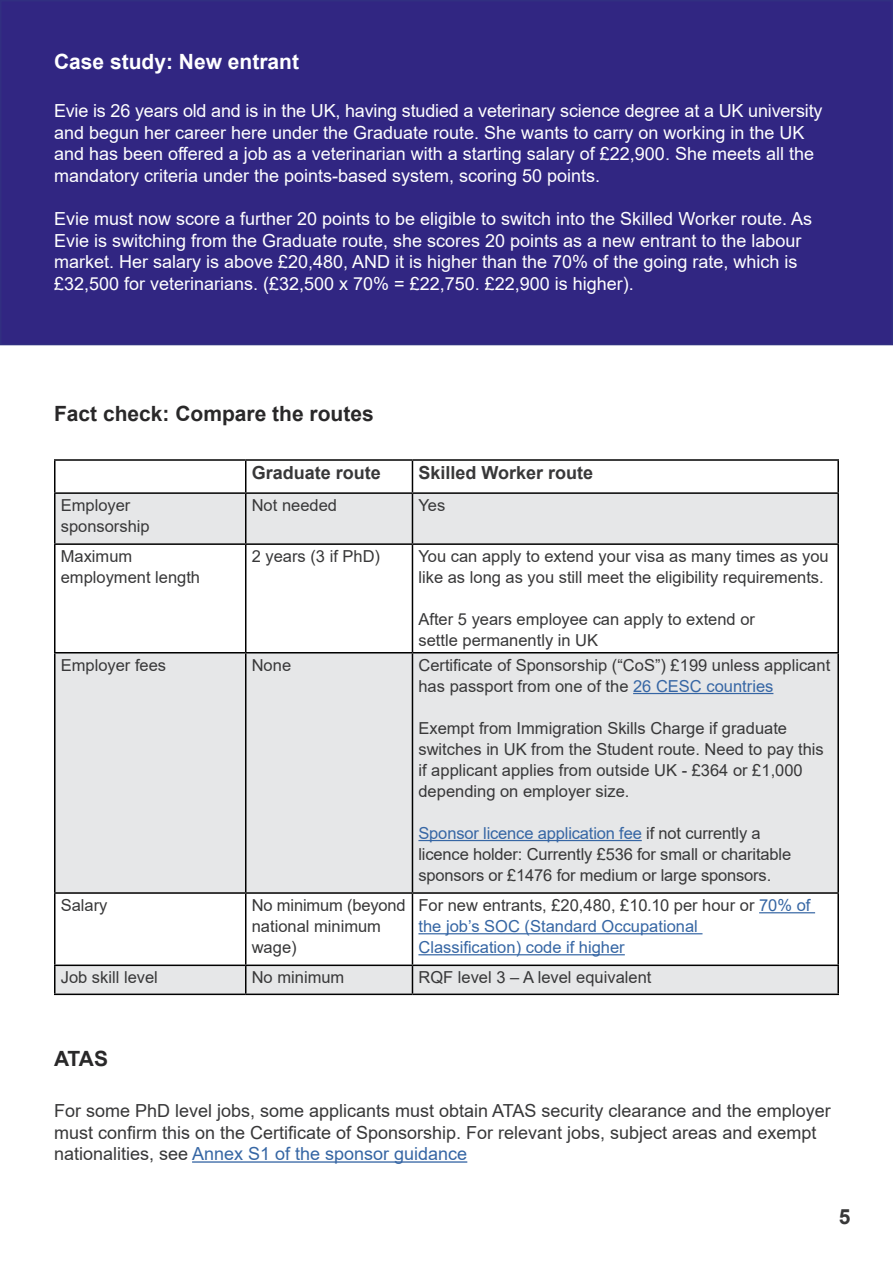
<style>
.page{position:relative;width:893px;height:1263px;background:#fff}
.page>*{position:absolute;margin:0;border:0;box-sizing:border-box;transform-origin:0 0}
.t1{font:700 21px "Arial";color:#292829}
.t2{font:700 21px "Arial";color:#fff}
.t3{font:700 21px "Arial";color:#383839}
.t4{font:18px/21.6px "Arial";color:#fff}
.t5{font:18px/21.6px "Arial";color:#383839}
.t6{font:700 18px "Arial";color:#383839}
.t7{font:16.5px/21px "Arial";color:#383839}
.t8{font:16.5px/21px "Arial";color:#3666a4}
.s1{color:#3666a4}
.s2{color:#383839}
</style>
<div class="page">
<div style="left:1px;top:1px;width:891px;height:344px;background:#312682"></div>
<div style="left:0;top:0;width:893px;height:345px;border:2px solid #312f81"></div>
<svg style="left:56px;top:494px;width:781px;height:499px;fill:#e6e7e8"></svg>
<hr style="left:54px;top:459px;width:192px;height:2px;background:#000">
<hr style="left:54px;top:461px;width:2px;height:31px;background:#000">
<hr style="left:246px;top:459px;width:166px;height:2px;background:#000">
<hr style="left:245px;top:461px;width:1px;height:31px;background:#000">
<hr style="left:412px;top:459px;width:427px;height:2px;background:#000">
<hr style="left:412px;top:461px;width:1px;height:31px;background:#000">
<hr style="left:837px;top:461px;width:2px;height:31px;background:#000">
<hr style="left:54px;top:492px;width:192px;height:2px;background:#000">
<hr style="left:54px;top:494px;width:2px;height:49px;background:#000">
<hr style="left:246px;top:492px;width:166px;height:2px;background:#000">
<hr style="left:245px;top:494px;width:1px;height:49px;background:#000">
<hr style="left:412px;top:492px;width:427px;height:2px;background:#000">
<hr style="left:412px;top:494px;width:1px;height:49px;background:#000">
<hr style="left:837px;top:494px;width:2px;height:49px;background:#000">
<hr style="left:54px;top:543px;width:192px;height:2px;background:#000">
<hr style="left:54px;top:545px;width:2px;height:107px;background:#000">
<hr style="left:246px;top:543px;width:166px;height:2px;background:#000">
<hr style="left:245px;top:545px;width:1px;height:107px;background:#000">
<hr style="left:412px;top:543px;width:427px;height:2px;background:#000">
<hr style="left:412px;top:545px;width:1px;height:107px;background:#000">
<hr style="left:837px;top:545px;width:2px;height:107px;background:#000">
<hr style="left:54px;top:652px;width:192px;height:1px;background:#000">
<hr style="left:54px;top:653px;width:2px;height:239px;background:#000">
<hr style="left:246px;top:652px;width:166px;height:1px;background:#000">
<hr style="left:245px;top:653px;width:1px;height:239px;background:#000">
<hr style="left:412px;top:652px;width:427px;height:1px;background:#000">
<hr style="left:412px;top:653px;width:1px;height:239px;background:#000">
<hr style="left:837px;top:653px;width:2px;height:239px;background:#000">
<hr style="left:54px;top:892px;width:192px;height:2px;background:#000">
<hr style="left:54px;top:894px;width:2px;height:70px;background:#000">
<hr style="left:246px;top:892px;width:166px;height:2px;background:#000">
<hr style="left:245px;top:894px;width:1px;height:70px;background:#000">
<hr style="left:412px;top:892px;width:427px;height:2px;background:#000">
<hr style="left:412px;top:894px;width:1px;height:70px;background:#000">
<hr style="left:837px;top:894px;width:2px;height:70px;background:#000">
<hr style="left:54px;top:964px;width:192px;height:2px;background:#000">
<hr style="left:54px;top:966px;width:2px;height:27px;background:#000">
<hr style="left:246px;top:964px;width:166px;height:2px;background:#000">
<svg style="left:245px;top:966px;width:1px;height:27px"></svg>
<hr style="left:412px;top:964px;width:427px;height:2px;background:#000">
<svg style="left:412px;top:966px;width:1px;height:27px"></svg>
<hr style="left:837px;top:966px;width:2px;height:27px;background:#000">
<hr style="left:54px;top:993px;width:192px;height:2px;background:#000">
<hr style="left:246px;top:993px;width:166px;height:2px;background:#000">
<hr style="left:412px;top:993px;width:427px;height:2px;background:#000">
<hr style="left:633px;top:693px;width:140px;height:1px;background:#3666a4">
<hr style="left:418px;top:840px;width:224px;height:1px;background:#3666a4">
<hr style="left:759px;top:912px;width:56px;height:1px;background:#3666a4">
<hr style="left:418px;top:933px;width:284px;height:1px;background:#3666a4">
<hr style="left:418px;top:954px;width:207px;height:1px;background:#3666a4">
<hr style="left:192px;top:1161px;width:275px;height:2px;background:#3666a4">
<p class="t2" style="left:54px;top:47px;width:247px">Case study: New entrant</p>
<p class="t4" style="left:54px;top:100px;width:770px">Evie is 26 years old and is in the UK, having studied a veterinary science degree at a UK university and begun her career here under the Graduate route. She wants to carry on working in the UK and has been offered a job as a veterinarian with a starting salary of £22,900. She meets all the mandatory criteria under the points-based system, scoring 50 points.</p>
<p class="t4" style="left:54px;top:208px;width:760px">Evie must now score a further 20 points to be eligible to switch into the Skilled Worker route. As Evie is switching from the Graduate route, she scores 20 points as a new entrant to the labour market. Her salary is above £20,480, AND it is higher than the 70% of the going rate, which is £32,500 for veterinarians. (£32,500 x 70% = £22,750. £22,900 is higher).</p>
<p class="t1" style="left:54px;top:399px;width:321px">Fact check: Compare the routes</p>
<p class="t6" style="left:252px;top:460px;width:131px">Graduate route</p>
<p class="t6" style="left:418px;top:460px;width:176px">Skilled Worker route</p>
<p class="t7" style="left:61px;top:495px;width:90px">Employer sponsorship</p>
<p class="t7" style="left:252px;top:495px;width:87px">Not needed</p>
<p class="t7" style="left:418px;top:495px;width:28px">Yes</p>
<p class="t7" style="left:61px;top:546px;width:141px">Maximum employment length</p>
<p class="t7" style="left:252px;top:546px;width:130px">2 years (3 if PhD)</p>
<p class="t7" style="left:418px;top:546px;width:412px">You can apply to extend your visa as many times as you like as long as you still meet the eligibility requirements.</p>
<p class="t7" style="left:418px;top:609px;width:338px">After 5 years employee can apply to extend or settle permanently in UK</p>
<p class="t7" style="left:61px;top:654px;width:107px">Employer fees</p>
<p class="t7" style="left:252px;top:654px;width:41px">None</p>
<p class="t7" style="left:418px;top:654px;width:413px">Certificate of Sponsorship (“CoS”) £199 unless applicant has passport from one of the <span class="s1">26 CESC countries</span></p>
<p class="t7" style="left:418px;top:717px;width:407px">Exempt from Immigration Skills Charge if graduate switches in UK from the Student route. Need to pay this if applicant applies from outside UK - £364 or £1,000 depending on employer size.</p>
<p class="t7" style="left:418px;top:822px;width:374px"><span class="s1">Sponsor licence application fee</span> if not currently a licence holder: Currently £536 for small or charitable sponsors or £1476 for medium or large sponsors.</p>
<p class="t7" style="left:61px;top:895px;width:48px">Salary</p>
<p class="t7" style="left:252px;top:895px;width:155px">No minimum (beyond national minimum wage)</p>
<p class="t8" style="left:418px;top:895px;width:394px"><span class="s2">For new entrants, £20,480, £10.10 per hour or</span> 70% of the job’s SOC (Standard Occupational<br>Classification) code if higher</p>
<p class="t7" style="left:61px;top:967px;width:99px">Job skill level</p>
<p class="t7" style="left:252px;top:967px;width:94px">No minimum</p>
<p class="t7" style="left:418px;top:967px;width:234px">RQF level 3 – A level equivalent</p>
<p class="t1" style="left:54px;top:1043px;width:56px">ATAS</p>
<p class="t5" style="left:54px;top:1100px;width:778px">For some PhD level jobs, some applicants must obtain ATAS security clearance and the employer must confirm this on the Certificate of Sponsorship. For relevant jobs, subject areas and exempt nationalities, see <span class="s1">Annex S1 of the sponsor guidance</span></p>
<p class="t3" style="left:839px;top:1202px;width:13px">5</p>
</div>
